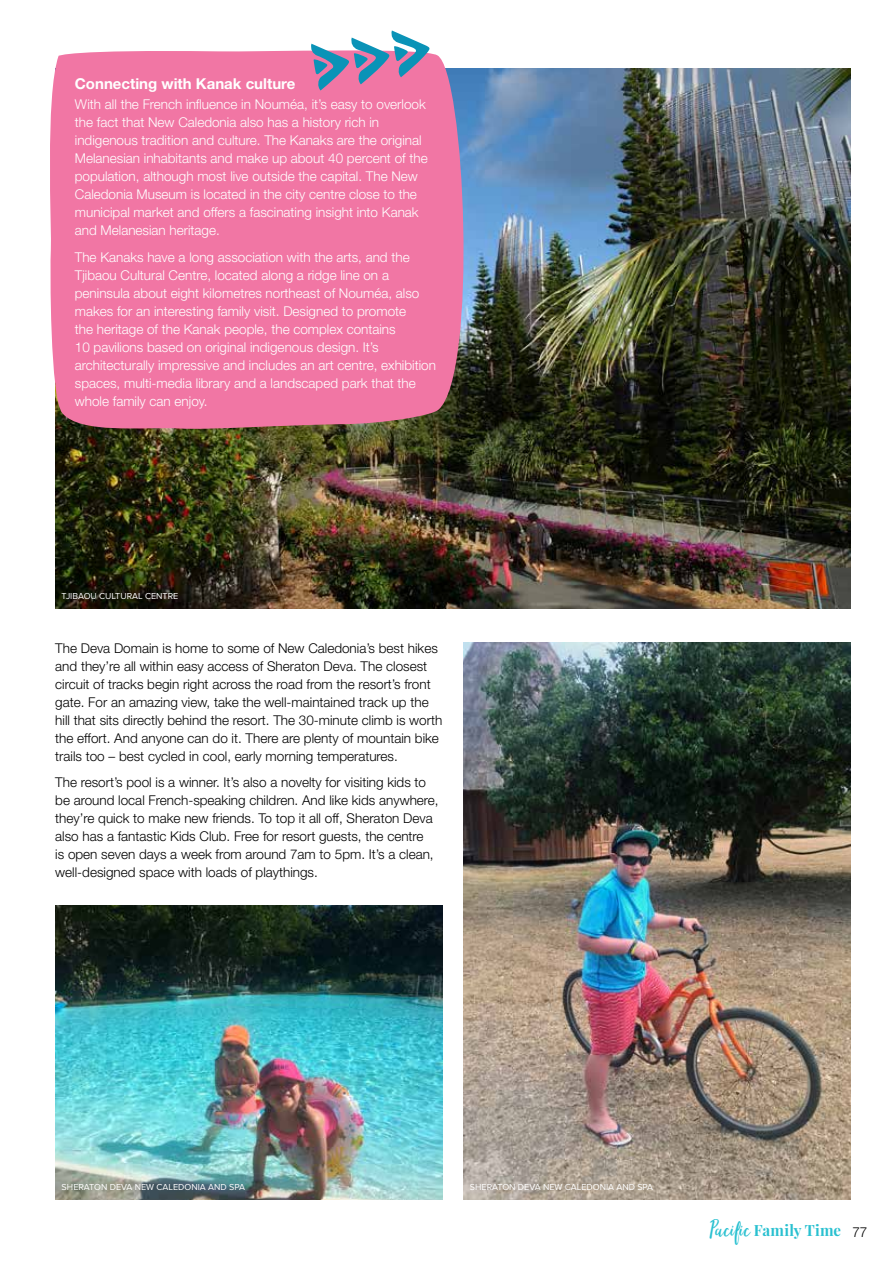
<style>
.page{position:relative;width:893px;height:1263px;background:#fff}
.page>*{position:absolute;margin:0;border:0;box-sizing:border-box;transform-origin:0 0}
.t1{font:700 15.45px "Playfair Display";letter-spacing:.01em;color:#28c0d0}
.t2{font:700 15px "Helvetica Neue LT Std";color:#fff}
.t3{font:300 13.5px/18px "Helvetica Neue LT Std";color:#fff}
.t4{font:300 13.5px/18px "Helvetica Neue LT Std";color:#000}
.t5{font:9px "Proxima Nova";color:#fff}
.s1{font-family:"Hello Beautiful";font-weight:400;font-size:27.75px}
</style>
<div class="page">
<img style="left:55px;top:68px;width:795px;height:541px">
<img style="left:463px;top:642px;width:387px;height:557px">
<img style="left:55px;top:906px;width:387px;height:293px">
<svg style="left:50px;top:50px;width:428px;height:385px;background:#e576a0"></svg>
<svg style="left:310px;top:30px;width:121px;height:61px"></svg>
<p class="t2" style="left:75px;top:75px;width:222px">Connecting with Kanak culture</p>
<p class="t3" style="left:75px;top:95px;width:354px">With all the French influence in Nouméa, it’s easy to overlook the fact that New Caledonia also has a history rich in indigenous tradition and culture. The Kanaks are the original Melanesian inhabitants and make up about 40 percent of the population, although most live outside the capital. The New Caledonia Museum is located in the city centre close to the municipal market and offers a fascinating insight into Kanak and Melanesian heritage.</p>
<p class="t3" style="left:75px;top:248px;width:363px">The Kanaks have a long association with the arts, and the Tjibaou Cultural Centre, located along a ridge line on a peninsula about eight kilometres northeast of Nouméa, also makes for an interesting family visit. Designed to promote<br>the heritage of the Kanak people, the complex contains<br>10 pavilions based on original indigenous design. It’s architecturally impressive and includes an art centre, exhibition spaces, multi-media library and a landscaped park that the whole family can enjoy.</p>
<p class="t5" style="left:62px;top:591px;width:118px">TJIBAOU CULTURAL CENTRE</p>
<p class="t4" style="left:55px;top:639px;width:388px">The Deva Domain is home to some of New Caledonia’s best hikes and they’re all within easy access of Sheraton Deva. The closest circuit of tracks begin right across the road from the resort’s front gate. For an amazing view, take the well-maintained track up the hill that sits directly behind the resort. The 30-minute climb is worth the effort. And anyone can do it. There are plenty of mountain bike trails too – best cycled in cool, early morning temperatures.</p>
<p class="t4" style="left:55px;top:773px;width:385px">The resort’s pool is a winner. It’s also a novelty for visiting kids to be around local French-speaking children. And like kids anywhere, they’re quick to make new friends. To top it all off, Sheraton Deva also has a fantastic Kids Club. Free for resort guests, the centre<br>is open seven days a week from around 7am to 5pm. It’s a clean, well-designed space with loads of playthings.</p>
<p class="t5" style="left:62px;top:1182px;width:185px">SHERATON DEVA NEW CALEDONIA AND SPA</p>
<p class="t5" style="left:470px;top:1182px;width:185px">SHERATON DEVA NEW CALEDONIA AND SPA</p>
<p class="t1" style="left:709px;top:1220px;width:159px"><span class="s1">Pacific</span> Family Time <sub>77</sub></p>
</div>
